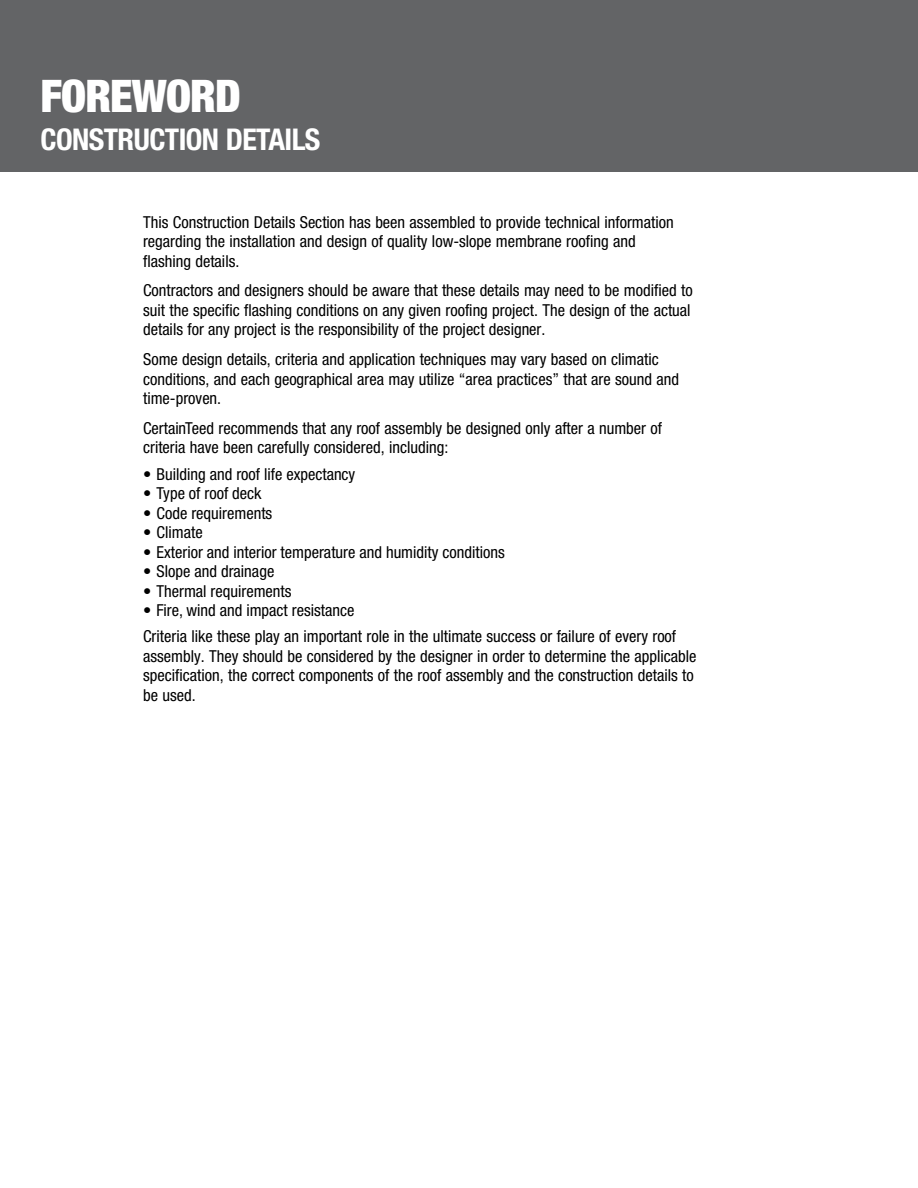
<style>
.page{position:relative;width:918px;height:1188px;background:#fff}
.page>*{position:absolute;margin:0;border:0;box-sizing:border-box;transform-origin:0 0}
.t1{font:900 condensed 45px "Helvetica Neue";letter-spacing:-.02em;color:#fff}
.t2{font:700 condensed 30px "Helvetica Neue";letter-spacing:-.02em;color:#fff}
.t3{font:condensed 16.5px/19.5px "Helvetica Neue";color:#000}
</style>
<div class="page">
<div style="left:0;top:0;width:918px;height:172px;background:#636466"></div>
<h1 class="t1" style="left:40px;top:68px;width:202px">FOREWORD</h1>
<h2 class="t2" style="left:40px;top:121px;width:282px">CONSTRUCTION DETAILS</h2>
<p class="t3" style="left:143px;top:212px;width:532px">This Construction Details Section has been assembled to provide technical information regarding the installation and design of quality low-slope membrane roofing and flashing details.</p>
<p class="t3" style="left:143px;top:281px;width:551px">Contractors and designers should be aware that these details may need to be modified to suit the specific flashing conditions on any given roofing project. The design of the actual details for any project is the responsibility of the project designer.</p>
<p class="t3" style="left:143px;top:349px;width:538px">Some design details, criteria and application techniques may vary based on climatic conditions, and each geographical area may utilize “area practices” that are sound and time-proven.</p>
<p class="t3" style="left:143px;top:418px;width:521px">CertainTeed recommends that any roof assembly be designed only after a number of criteria have been carefully considered, including:</p>
<p class="t3" style="left:143px;top:464px;width:213px">• Building and roof life expectancy</p>
<p class="t3" style="left:143px;top:483px;width:120px">• Type of roof deck</p>
<p class="t3" style="left:143px;top:503px;width:131px">• Code requirements</p>
<p class="t3" style="left:143px;top:522px;width:61px">• Climate</p>
<p class="t3" style="left:143px;top:542px;width:363px">• Exterior and interior temperature and humidity conditions</p>
<p class="t3" style="left:143px;top:561px;width:133px">• Slope and drainage</p>
<p class="t3" style="left:143px;top:581px;width:150px">• Thermal requirements</p>
<p class="t3" style="left:143px;top:597px;width:535px;line-height:26.2px">• Fire, wind and impact resistance<br>Criteria like these play an important role in the ultimate success or failure of every roof</p>
<p class="t3" style="left:143px;top:646px;width:555px">assembly. They should be considered by the designer in order to determine the applicable specification, the correct components of the roof assembly and the construction details to be used.</p>
</div>
